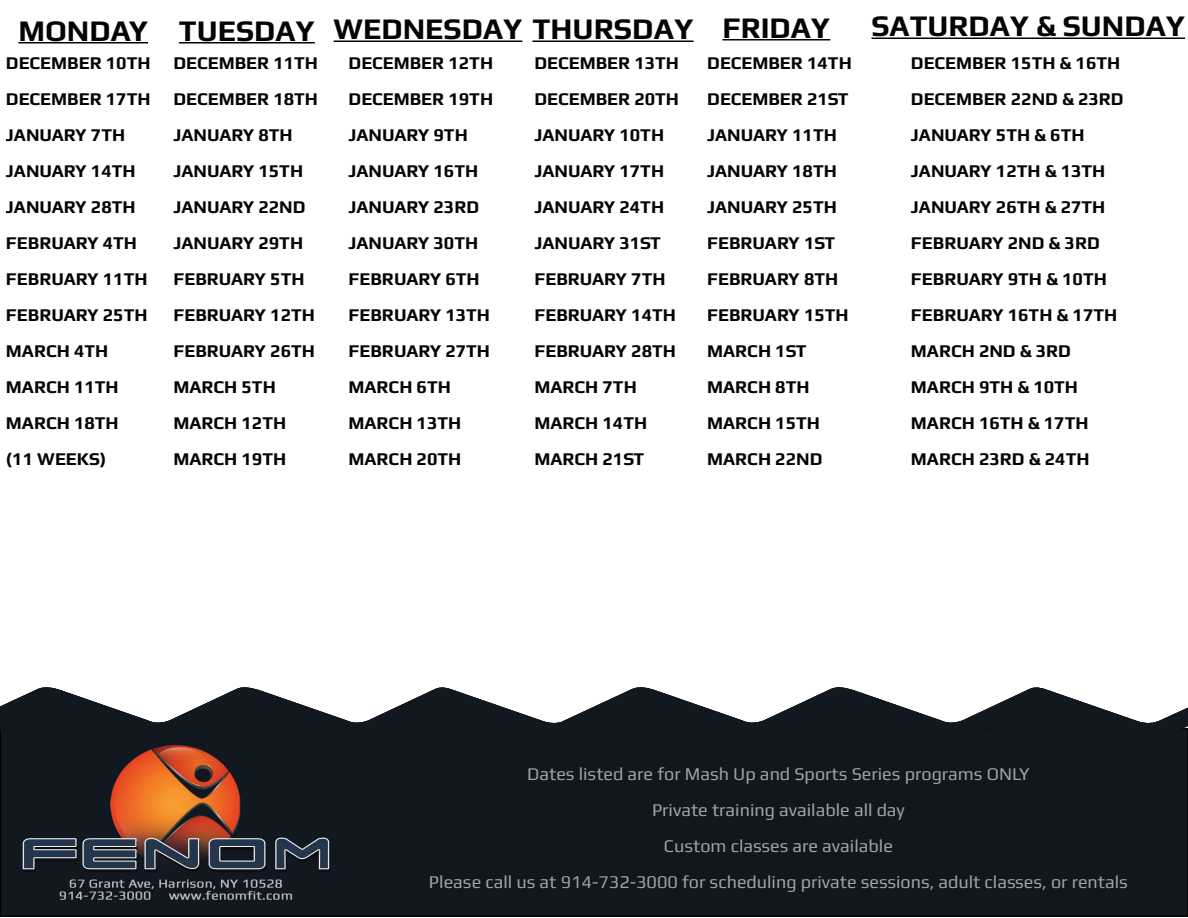
<style>
.page{position:relative;width:1188px;height:918px;background:#fff}
.page>*{position:absolute;margin:0;border:0;box-sizing:border-box;transform-origin:0 0}
.t1{font:700 30px "Play";color:#040503}
.t2{font:700 18px/36px "Play";color:#040503}
.t3{font:18px/36px "Play";color:#a0a2a5;text-align:center}
</style>
<div class="page">
<svg style="left:0;top:765px;width:1188px;height:152px;background:#332a2a"></svg>
<img style="left:0;top:687px;width:1188px;height:78px">
<div style="left:375px;top:739px;width:805px;height:170px;background:#10171f"></div>
<hr style="left:18px;top:42px;width:130px;height:2px;background:#040503">
<hr style="left:179px;top:42px;width:136px;height:2px;background:#040503">
<hr style="left:334px;top:40px;width:188px;height:2px;background:#040503">
<hr style="left:532px;top:41px;width:162px;height:1px;background:#040503">
<hr style="left:722px;top:39px;width:108px;height:2px;background:#040503">
<hr style="left:871px;top:38px;width:314px;height:1px;background:#040503">
<h1 class="t1" style="left:18px;top:13px;width:131px">MONDAY</h1>
<p class="t2" style="left:6px;top:44px;width:146px">DECEMBER 10TH<br>DECEMBER 17TH<br>JANUARY 7TH<br>JANUARY 14TH<br>JANUARY 28TH<br>FEBRUARY 4TH<br>FEBRUARY 11TH<br>FEBRUARY 25TH<br>MARCH 4TH<br>MARCH 11TH<br>MARCH 18TH<br>(11 WEEKS)</p>
<h1 class="t1" style="left:179px;top:13px;width:137px">TUESDAY</h1>
<p class="t2" style="left:174px;top:44px;width:146px">DECEMBER 11TH<br>DECEMBER 18TH<br>JANUARY 8TH<br>JANUARY 15TH<br>JANUARY 22ND<br>JANUARY 29TH<br>FEBRUARY 5TH<br>FEBRUARY 12TH<br>FEBRUARY 26TH<br>MARCH 5TH<br>MARCH 12TH<br>MARCH 19TH</p>
<h1 class="t1" style="left:334px;top:11px;width:361px">WEDNESDAY THURSDAY</h1>
<p class="t2" style="left:349px;top:44px;width:146px">DECEMBER 12TH<br>DECEMBER 19TH<br>JANUARY 9TH<br>JANUARY 16TH<br>JANUARY 23RD<br>JANUARY 30TH<br>FEBRUARY 6TH<br>FEBRUARY 13TH<br>FEBRUARY 27TH<br>MARCH 6TH<br>MARCH 13TH<br>MARCH 20TH</p>
<p class="t2" style="left:534px;top:44px;width:146px">DECEMBER 13TH<br>DECEMBER 20TH<br>JANUARY 10TH<br>JANUARY 17TH<br>JANUARY 24TH<br>JANUARY 31ST<br>FEBRUARY 7TH<br>FEBRUARY 14TH<br>FEBRUARY 28TH<br>MARCH 7TH<br>MARCH 14TH<br>MARCH 21ST</p>
<h1 class="t1" style="left:722px;top:10px;width:109px">FRIDAY</h1>
<p class="t2" style="left:707px;top:44px;width:146px">DECEMBER 14TH<br>DECEMBER 21ST<br>JANUARY 11TH<br>JANUARY 18TH<br>JANUARY 25TH<br>FEBRUARY 1ST<br>FEBRUARY 8TH<br>FEBRUARY 15TH<br>MARCH 1ST<br>MARCH 8TH<br>MARCH 15TH<br>MARCH 22ND</p>
<h1 class="t1" style="left:871px;top:8px;width:315px">SATURDAY &amp; SUNDAY</h1>
<p class="t2" style="left:911px;top:44px;width:214px">DECEMBER 15TH &amp; 16TH<br>DECEMBER 22ND &amp; 23RD<br>JANUARY 5TH &amp; 6TH<br>JANUARY 12TH &amp; 13TH<br>JANUARY 26TH &amp; 27TH<br>FEBRUARY 2ND &amp; 3RD<br>FEBRUARY 9TH &amp; 10TH<br>FEBRUARY 16TH &amp; 17TH<br>MARCH 2ND &amp; 3RD<br>MARCH 9TH &amp; 10TH<br>MARCH 16TH &amp; 17TH<br>MARCH 23RD &amp; 24TH</p>
<p class="t3" style="left:429px;top:755px;width:701px">Dates listed are for Mash Up and Sports Series programs ONLY<br>Private training available all day<br>Custom classes are available<br>Please call us at 914-732-3000 for scheduling private sessions, adult classes, or rentals</p>
</div>
